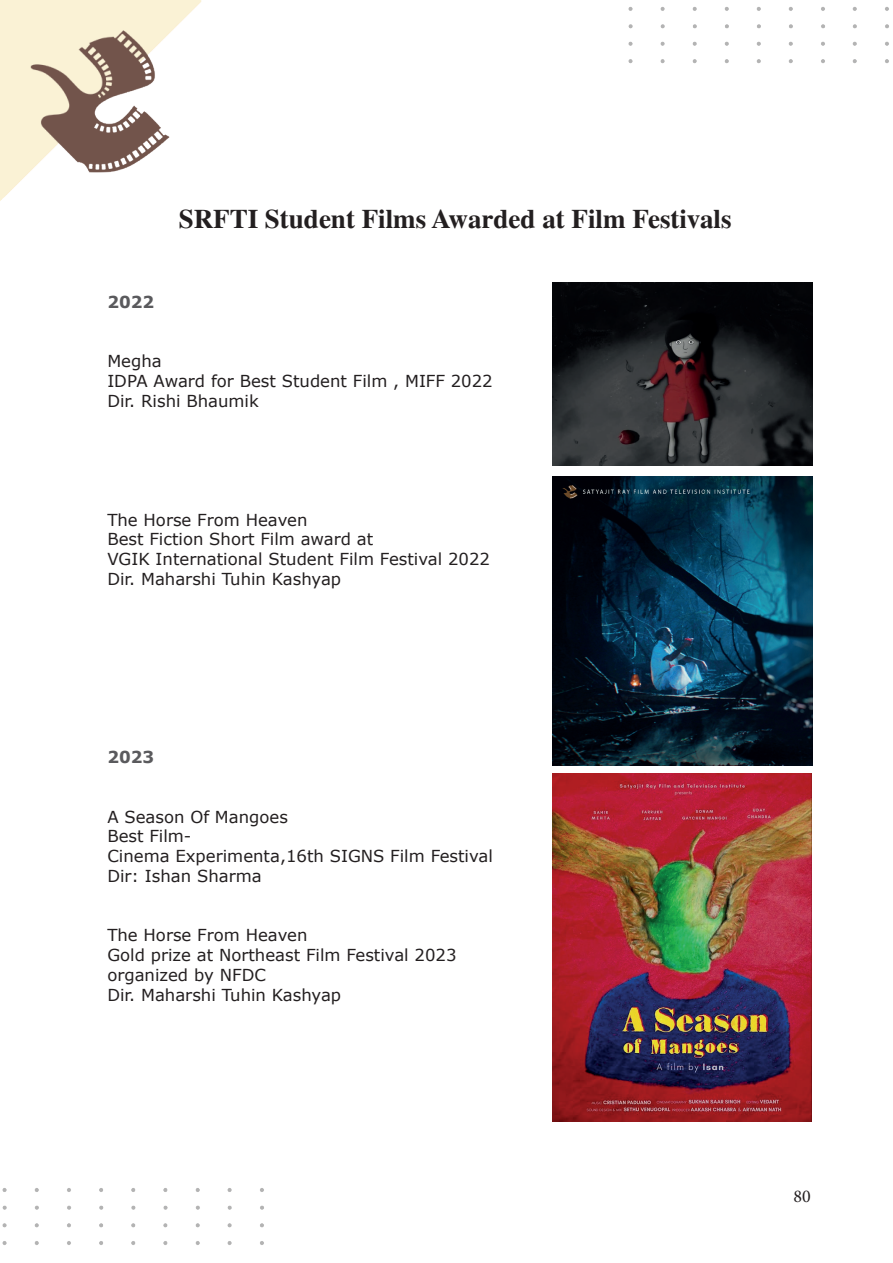
<style>
.page{position:relative;width:893px;height:1263px;background:#fff}
.page>*{position:absolute;margin:0;border:0;box-sizing:border-box;transform-origin:0 0}
.t1{font:700 27px "Times";color:#231f20}
.t2{font:18px "Minion Pro";color:#231f20}
.t3{font:16.5px/19.8px "Verdana";color:#231f20}
.t4{font:700 16.5px "Verdana";color:#5a5a5d}
</style>
<div class="page">
<img style="left:0;top:0;width:202px;height:201px">
<img style="left:628px;top:7px;width:261px;height:57px">
<img style="left:2px;top:1188px;width:262px;height:57px">
<img style="left:552px;top:477px;width:260px;height:288px">
<img style="left:552px;top:774px;width:260px;height:347px">
<img style="left:552px;top:282px;width:260px;height:184px">
<h2 class="t1" style="left:179px;top:203px;width:554px">SRFTI Student Films Awarded at Film Festivals</h2>
<p class="t4" style="left:107px;top:290px;width:48px">2022</p>
<p class="t3" style="left:107px;top:351px;width:387px">Megha<br>IDPA Award for Best Student Film , MIFF 2022<br>Dir. Rishi Bhaumik</p>
<p class="t3" style="left:107px;top:509px;width:384px">The Horse From Heaven<br>Best Fiction Short Film award at<br>VGIK International Student Film Festival 2022</p>
<p class="t3" style="left:107px;top:569px;width:235px">Dir. Maharshi Tuhin Kashyap</p>
<p class="t4" style="left:107px;top:745px;width:48px">2023</p>
<p class="t3" style="left:107px;top:806px;width:182px">A Season Of Mangoes<br>Best Film-</p>
<p class="t3" style="left:107px;top:846px;width:387px">Cinema Experimenta,16th SIGNS Film Festival<br>Dir: Ishan Sharma</p>
<p class="t3" style="left:107px;top:925px;width:202px">The Horse From Heaven</p>
<p class="t3" style="left:107px;top:945px;width:351px">Gold prize at Northeast Film Festival 2023 organized by NFDC<br>Dir. Maharshi Tuhin Kashyap</p>
<p class="t2" style="left:794px;top:1184px;width:19px">80</p>
</div>
